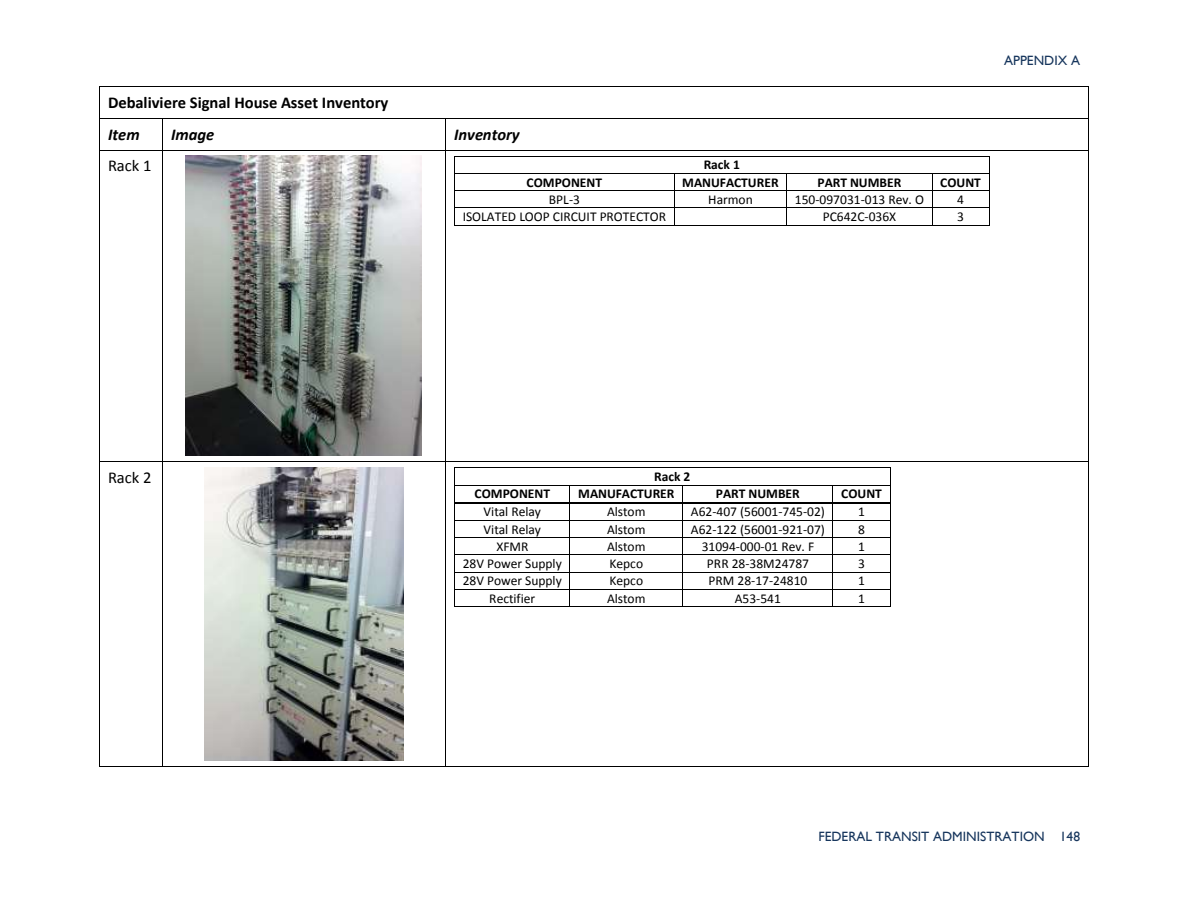
<style>
.page{position:relative;width:1188px;height:918px;background:#fff}
.page>*{position:absolute;margin:0;border:0;box-sizing:border-box;transform-origin:0 0}
.t1{font:700 16.5px "Calibri";letter-spacing:-.005em;color:#000}
.t2{font:italic 700 16.5px "Calibri";color:#000}
.t3{font:16.5px "Calibri";color:#000}
.t4{font:13.5px "Calibri";color:#000}
.t5{font:700 13.5px/17.2px "Calibri";color:#000;text-align:center}
.t6{font:13.5px "Gill Sans MT";color:#17365d}
.s1{font-weight:400}
</style>
<div class="page">
<hr style="left:100px;top:86px;width:988px;height:1px;background:#000">
<hr style="left:100px;top:118px;width:62px;height:1px;background:#000">
<hr style="left:163px;top:118px;width:282px;height:1px;background:#000">
<hr style="left:446px;top:118px;width:642px;height:1px;background:#000">
<hr style="left:455px;top:156px;width:534px;height:1px;background:#000">
<hr style="left:455px;top:173px;width:219px;height:1px;background:#000">
<hr style="left:675px;top:173px;width:112px;height:1px;background:#000">
<hr style="left:787px;top:173px;width:145px;height:1px;background:#000">
<hr style="left:932px;top:173px;width:57px;height:1px;background:#000">
<hr style="left:455px;top:190px;width:219px;height:1px;background:#000">
<hr style="left:675px;top:190px;width:112px;height:1px;background:#000">
<hr style="left:787px;top:190px;width:145px;height:1px;background:#000">
<hr style="left:932px;top:190px;width:57px;height:1px;background:#000">
<hr style="left:455px;top:208px;width:219px;height:1px;background:#000">
<hr style="left:675px;top:208px;width:112px;height:1px;background:#000">
<hr style="left:787px;top:208px;width:145px;height:1px;background:#000">
<hr style="left:932px;top:208px;width:57px;height:1px;background:#000">
<svg style="left:454px;top:156px;width:1px;height:70px"></svg>
<hr style="left:455px;top:225px;width:219px;height:1px;background:#000">
<svg style="left:674px;top:173px;width:1px;height:53px"></svg>
<hr style="left:675px;top:225px;width:112px;height:1px;background:#000">
<hr style="left:787px;top:225px;width:145px;height:1px;background:#000">
<svg style="left:932px;top:174px;width:1px;height:51px"></svg>
<hr style="left:932px;top:225px;width:57px;height:1px;background:#000">
<svg style="left:989px;top:156px;width:1px;height:70px"></svg>
<svg style="left:99px;top:86px;width:1px;height:70px"></svg>
<hr style="left:100px;top:150px;width:62px;height:1px;background:#000">
<svg style="left:162px;top:118px;width:1px;height:38px"></svg>
<hr style="left:163px;top:150px;width:282px;height:1px;background:#000">
<svg style="left:445px;top:118px;width:1px;height:38px"></svg>
<hr style="left:446px;top:150px;width:642px;height:1px;background:#000">
<svg style="left:1088px;top:86px;width:1px;height:70px"></svg>
<hr style="left:99px;top:156px;width:1px;height:305px;background:#000">
<hr style="left:162px;top:156px;width:1px;height:305px;background:#000">
<hr style="left:445px;top:156px;width:1px;height:305px;background:#000">
<hr style="left:1088px;top:156px;width:1px;height:305px;background:#000">
<hr style="left:455px;top:468px;width:435px;height:1px;background:#000">
<hr style="left:455px;top:485px;width:115px;height:1px;background:#000">
<hr style="left:570px;top:485px;width:112px;height:1px;background:#000">
<hr style="left:683px;top:485px;width:150px;height:1px;background:#000">
<hr style="left:833px;top:485px;width:57px;height:1px;background:#000">
<hr style="left:455px;top:502px;width:115px;height:2px;background:#000">
<hr style="left:571px;top:502px;width:111px;height:2px;background:#000">
<hr style="left:684px;top:502px;width:149px;height:2px;background:#000">
<hr style="left:834px;top:502px;width:56px;height:2px;background:#000">
<hr style="left:455px;top:520px;width:115px;height:1px;background:#000">
<hr style="left:570px;top:520px;width:112px;height:1px;background:#000">
<hr style="left:683px;top:520px;width:150px;height:1px;background:#000">
<hr style="left:833px;top:520px;width:57px;height:1px;background:#000">
<hr style="left:455px;top:537px;width:115px;height:1px;background:#000">
<hr style="left:570px;top:537px;width:112px;height:1px;background:#000">
<hr style="left:683px;top:537px;width:150px;height:1px;background:#000">
<hr style="left:833px;top:537px;width:57px;height:1px;background:#000">
<hr style="left:455px;top:555px;width:115px;height:1px;background:#000">
<hr style="left:570px;top:555px;width:112px;height:1px;background:#000">
<hr style="left:683px;top:555px;width:150px;height:1px;background:#000">
<hr style="left:833px;top:555px;width:57px;height:1px;background:#000">
<hr style="left:455px;top:572px;width:115px;height:1px;background:#000">
<hr style="left:570px;top:572px;width:112px;height:1px;background:#000">
<hr style="left:683px;top:572px;width:150px;height:1px;background:#000">
<hr style="left:833px;top:572px;width:57px;height:1px;background:#000">
<hr style="left:455px;top:589px;width:115px;height:1px;background:#000">
<hr style="left:570px;top:589px;width:112px;height:1px;background:#000">
<hr style="left:683px;top:589px;width:150px;height:1px;background:#000">
<hr style="left:833px;top:589px;width:57px;height:1px;background:#000">
<svg style="left:454px;top:468px;width:1px;height:139px"></svg>
<hr style="left:455px;top:606px;width:115px;height:1px;background:#000">
<hr style="left:570px;top:606px;width:112px;height:1px;background:#000">
<svg style="left:682px;top:485px;width:2px;height:122px"></svg>
<hr style="left:683px;top:606px;width:150px;height:1px;background:#000">
<hr style="left:833px;top:606px;width:57px;height:1px;background:#000">
<svg style="left:890px;top:468px;width:1px;height:139px"></svg>
<hr style="left:100px;top:461px;width:62px;height:1px;background:#000">
<hr style="left:163px;top:461px;width:282px;height:1px;background:#000">
<hr style="left:446px;top:461px;width:642px;height:1px;background:#000">
<hr style="left:99px;top:468px;width:1px;height:298px;background:#000">
<hr style="left:100px;top:766px;width:62px;height:1px;background:#000">
<hr style="left:162px;top:468px;width:1px;height:298px;background:#000">
<hr style="left:163px;top:766px;width:282px;height:1px;background:#000">
<hr style="left:445px;top:468px;width:1px;height:298px;background:#000">
<hr style="left:446px;top:766px;width:642px;height:1px;background:#000">
<hr style="left:1088px;top:468px;width:1px;height:298px;background:#000">
<img style="left:186px;top:156px;width:236px;height:300px">
<img style="left:204px;top:467px;width:199px;height:294px">
<p class="t1" style="left:108px;top:96px;width:282px">Debaliviere Signal House Asset Inventory</p>
<p class="t2" style="left:108px;top:127px;width:33px">Item</p>
<p class="t2" style="left:171px;top:127px;width:45px">Image</p>
<p class="t2" style="left:454px;top:127px;width:67px">Inventory</p>
<p class="t3" style="left:108px;top:159px;width:45px">Rack 1</p>
<p class="t5" style="left:704px;top:157px;width:38px">Rack 1</p>
<p class="t5" style="left:527px;top:175px;width:77px">COMPONENT</p>
<p class="t5" style="left:682px;top:175px;width:98px">MANUFACTURER</p>
<p class="t5" style="left:817px;top:175px;width:85px">PART NUMBER</p>
<p class="t4" style="left:549px;top:194px;width:33px">BPL-3</p>
<p class="t4" style="left:708px;top:194px;width:46px">Harmon</p>
<p class="t4" style="left:795px;top:194px;width:130px">150-097031-013 Rev. O</p>
<p class="t4" style="left:463px;top:211px;width:205px">ISOLATED LOOP CIRCUIT PROTECTOR</p>
<p class="t4" style="left:823px;top:211px;width:75px">PC642C-036X</p>
<p class="t5" style="left:940px;top:175px;width:42px">COUNT<br><span class="s1">4<br>3</span></p>
<p class="t6" style="left:1004px;top:52px;width:77px">APPENDIX A</p>
<p class="t3" style="left:108px;top:471px;width:45px">Rack 2</p>
<p class="t5" style="left:654px;top:469px;width:38px">Rack 2</p>
<p class="t5" style="left:475px;top:486px;width:77px">COMPONENT</p>
<p class="t5" style="left:578px;top:486px;width:98px">MANUFACTURER</p>
<p class="t5" style="left:716px;top:486px;width:85px">PART NUMBER</p>
<p class="t5" style="left:841px;top:486px;width:42px">COUNT</p>
<p class="t4" style="left:484px;top:506px;width:59px">Vital Relay</p>
<p class="t4" style="left:607px;top:506px;width:40px">Alstom</p>
<p class="t4" style="left:691px;top:506px;width:136px">A62-407 (56001-745-02)</p>
<p class="t4" style="left:858px;top:506px;width:8px">1</p>
<p class="t4" style="left:484px;top:524px;width:59px">Vital Relay</p>
<p class="t4" style="left:607px;top:524px;width:40px">Alstom</p>
<p class="t4" style="left:691px;top:524px;width:136px">A62-122 (56001-921-07)</p>
<p class="t4" style="left:858px;top:524px;width:8px">8</p>
<p class="t4" style="left:496px;top:541px;width:34px">XFMR</p>
<p class="t4" style="left:607px;top:541px;width:40px">Alstom</p>
<p class="t4" style="left:702px;top:541px;width:114px">31094-000-01 Rev. F</p>
<p class="t4" style="left:858px;top:541px;width:8px">1</p>
<p class="t4" style="left:463px;top:558px;width:101px">28V Power Supply</p>
<p class="t4" style="left:610px;top:558px;width:35px">Kepco</p>
<p class="t4" style="left:707px;top:558px;width:104px">PRR 28-38M24787</p>
<p class="t4" style="left:858px;top:558px;width:8px">3</p>
<p class="t4" style="left:463px;top:575px;width:101px">28V Power Supply</p>
<p class="t4" style="left:610px;top:575px;width:35px">Kepco</p>
<p class="t4" style="left:709px;top:575px;width:100px">PRM 28-17-24810</p>
<p class="t4" style="left:858px;top:575px;width:8px">1</p>
<p class="t4" style="left:489px;top:592px;width:47px">Rectifier</p>
<p class="t4" style="left:607px;top:592px;width:40px">Alstom</p>
<p class="t4" style="left:735px;top:592px;width:48px">A53-541</p>
<p class="t4" style="left:858px;top:592px;width:8px">1</p>
<p class="t6" style="left:818px;top:828px;width:263px">FEDERAL TRANSIT ADMINISTRATION 148</p>
</div>
